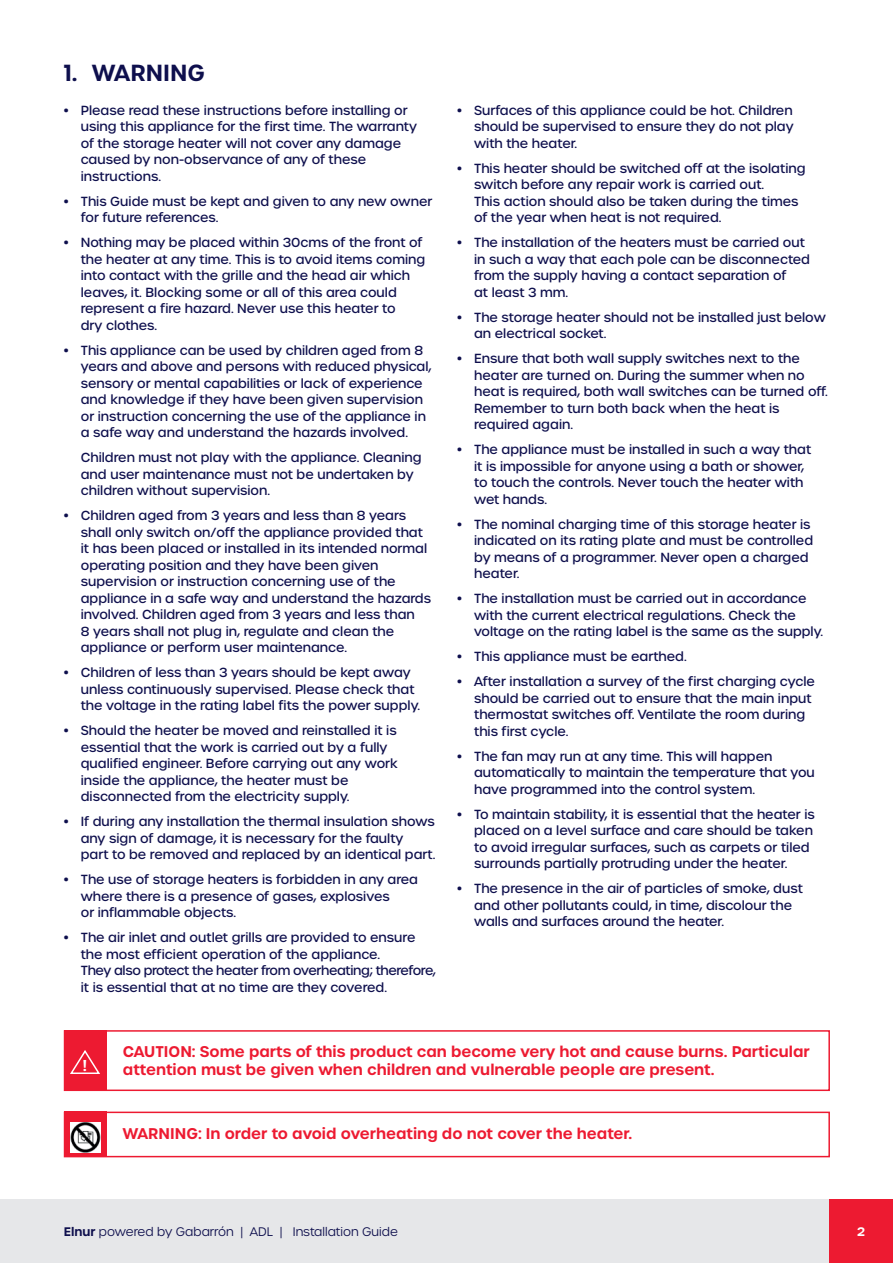
<style>
.page{position:relative;width:893px;height:1263px;background:#fff}
.page>*{position:absolute;margin:0;border:0;box-sizing:border-box;transform-origin:0 0}
.t1{font:600 22.5px "Urbane";color:#0e0f4d}
.t2{font:600 15.3px "Urbane";color:#fff}
.t3{font:600 15px/18px "Urbane";color:#ed1a31}
.t4{font:500 12.75px/16.5px "Urbane";color:#0e0f4d}
.t5{font:300 12px "Urbane";color:#0e0f4d}
.t6{font:600 12px "Urbane";color:#fff}
.s1{font-weight:600}
</style>
<div class="page">
<div style="left:0;top:1199px;width:893px;height:64px;background:#e6e7e9"></div>
<div style="left:829px;top:1200px;width:64px;height:63px;background:#ed1a31"></div>
<div style="left:64px;top:1030px;width:766px;height:61px;border:2px solid #ed1a31"></div>
<div style="left:64px;top:1030px;width:42px;height:61px;background:#ed1a31"></div>
<svg style="left:70px;top:1050px;width:30px;height:24px"></svg>
<div style="left:64px;top:1111px;width:766px;height:46px;border:2px solid #ed1a31"></div>
<div style="left:64px;top:1111px;width:42px;height:46px;background:#ed1a31"></div>
<img style="left:70px;top:1122px;width:30px;height:30px">
<h1 class="t1" style="left:64px;top:57px;width:143px">1. WARNING</h1>
<p class="t4" style="left:81px;top:102px;width:338px;text-indent:-17px">• Please read these instructions before installing or using this appliance for the first time. The warranty of the storage heater will not cover any damage caused by non-observance of any of these instructions.</p>
<p class="t4" style="left:81px;top:193px;width:353px;text-indent:-17px">• This Guide must be kept and given to any new owner for future references.</p>
<p class="t4" style="left:81px;top:235px;width:346px;text-indent:-17px">• Nothing may be placed within 30cms of the front of the heater at any time. This is to avoid items coming into contact with the grille and the head air which leaves, it. Blocking some or all of this area could represent a fire hazard. Never use this heater to<br>dry clothes.</p>
<p class="t4" style="left:81px;top:342px;width:352px;text-indent:-17px">• This appliance can be used by children aged from 8 years and above and persons with reduced physical, sensory or mental capabilities or lack of experience and knowledge if they have been given supervision or instruction concerning the use of the appliance in a safe way and understand the hazards involved.</p>
<p class="t4" style="left:81px;top:450px;width:342px">Children must not play with the appliance. Cleaning and user maintenance must not be undertaken by children without supervision.</p>
<p class="t4" style="left:81px;top:508px;width:352px;text-indent:-17px">• Children aged from 3 years and less than 8 years shall only switch on/off the appliance provided that it has been placed or installed in its intended normal operating position and they have been given supervision or instruction concerning use of the appliance in a safe way and understand the hazards involved. Children aged from 3 years and less than<br>8 years shall not plug in, regulate and clean the appliance or perform user maintenance.</p>
<p class="t4" style="left:81px;top:665px;width:341px;text-indent:-17px">• Children of less than 3 years should be kept away unless continuously supervised. Please check that the voltage in the rating label fits the power supply.</p>
<p class="t4" style="left:81px;top:723px;width:319px;text-indent:-17px">• Should the heater be moved and reinstalled it is essential that the work is carried out by a fully qualified engineer. Before carrying out any work inside the appliance, the heater must be disconnected from the electricity supply.</p>
<p class="t4" style="left:81px;top:814px;width:356px;text-indent:-17px">• If during any installation the thermal insulation shows any sign of damage, it is necessary for the faulty<br>part to be removed and replaced by an identical part.</p>
<p class="t4" style="left:81px;top:872px;width:339px;text-indent:-17px">• The use of storage heaters is forbidden in any area where there is a presence of gases, explosives<br>or inflammable objects.</p>
<p class="t4" style="left:81px;top:930px;width:357px;text-indent:-17px">• The air inlet and outlet grills are provided to ensure the most efficient operation of the appliance.<br>They also protect the heater from overheating; therefore, it is essential that at no time are they covered.</p>
<p class="t4" style="left:474px;top:102px;width:321px;text-align:justify;text-indent:-17px">• Surfaces of this appliance could be hot. Children should be supervised to ensure they do not play with the heater.</p>
<p class="t4" style="left:474px;top:160px;width:333px;text-indent:-17px">• This heater should be switched off at the isolating switch before any repair work is carried out.<br>This action should also be taken during the times of the year when heat is not required.</p>
<p class="t4" style="left:474px;top:234px;width:337px;text-indent:-17px">• The installation of the heaters must be carried out in such a way that each pole can be disconnected from the supply having a contact separation of<br>at least 3 mm.</p>
<p class="t4" style="left:474px;top:309px;width:353px;text-indent:-17px">• The storage heater should not be installed just below an electrical socket.</p>
<p class="t4" style="left:474px;top:350px;width:355px;text-indent:-17px">• Ensure that both wall supply switches next to the heater are turned on. During the summer when no heat is required, both wall switches can be turned off.<br>Remember to turn both back when the heat is required again.</p>
<p class="t4" style="left:474px;top:441px;width:339px;text-indent:-17px">• The appliance must be installed in such a way that it is impossible for anyone using a bath or shower, to touch the controls. Never touch the heater with wet hands.</p>
<p class="t4" style="left:474px;top:516px;width:341px;text-indent:-17px">• The nominal charging time of this storage heater is indicated on its rating plate and must be controlled by means of a programmer. Never open a charged heater.</p>
<p class="t4" style="left:474px;top:590px;width:351px;text-indent:-17px">• The installation must be carried out in accordance with the current electrical regulations. Check the voltage on the rating label is the same as the supply.</p>
<p class="t4" style="left:457px;top:648px;width:231px">• This appliance must be earthed.</p>
<p class="t4" style="left:474px;top:673px;width:342px;text-indent:-17px">• After installation a survey of the first charging cycle should be carried out to ensure that the main input thermostat switches off. Ventilate the room during this first cycle.</p>
<p class="t4" style="left:474px;top:748px;width:342px;text-indent:-17px">• The fan may run at any time. This will happen automatically to maintain the temperature that you have programmed into the control system.</p>
<p class="t4" style="left:474px;top:806px;width:342px;text-indent:-17px">• To maintain stability, it is essential that the heater is placed on a level surface and care should be taken to avoid irregular surfaces, such as carpets or tiled surrounds partially protruding under the heater.</p>
<p class="t4" style="left:474px;top:880px;width:330px;text-indent:-17px">• The presence in the air of particles of smoke, dust and other pollutants could, in time, discolour the walls and surfaces around the heater.</p>
<p class="t2" style="left:83px;top:1055px;width:6px">!</p>
<p class="t3" style="left:123px;top:1043px;width:688px">CAUTION: Some parts of this product can become very hot and cause burns. Particular attention must be given when children and vulnerable people are present.</p>
<p class="t3" style="left:123px;top:1124px;width:511px">WARNING: In order to avoid overheating do not cover the heater.</p>
<p class="t5" style="left:64px;top:1223px;width:336px"><span class="s1">Elnur</span> powered by Gabarrón | ADL | Installation Guide</p>
<p class="t6" style="left:857px;top:1223px;width:9px">2</p>
</div>
